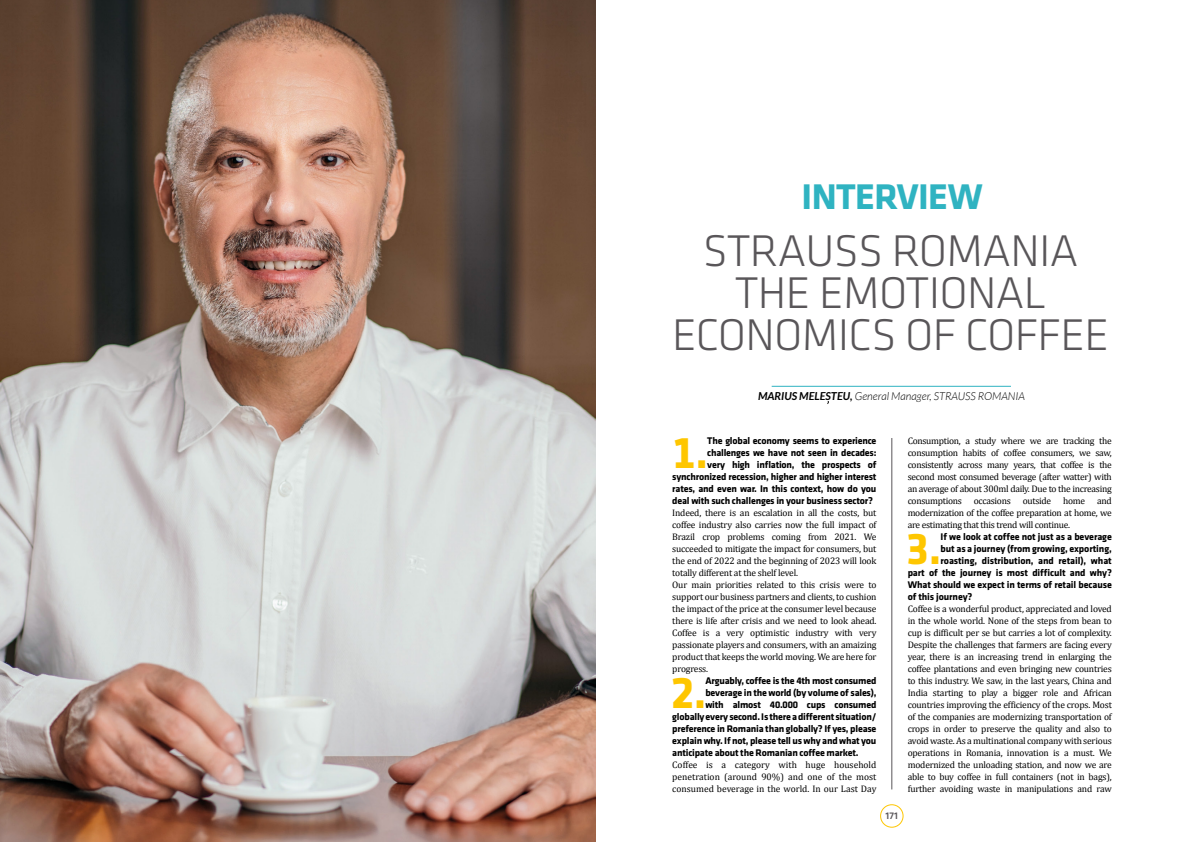
<style>
.page{position:relative;width:1191px;height:842px;background:#fff}
.page>*{position:absolute;margin:0;border:0;box-sizing:border-box;transform-origin:0 0}
.t1{font:300 46px/42px "Klavika";letter-spacing:-.015em;color:#595659;text-align:center}
.t2{font:700 46px "Klavika";color:#fec600}
.t3{font:700 37px "Klavika";letter-spacing:-.015em;color:#2fb3c1}
.t4{font:italic 300 11px "Lato";color:#000}
.t5{font:700 10px "Klavika";letter-spacing:-.02em;color:#000}
.t6{font:500 10px "Klavika";color:#595659}
.t7{font:9.5px/12px "Cambria";letter-spacing:-.02em;color:#000;text-align:justify}
.s1{font-weight:700}
</style>
<div class="page">
<div style="left:880px;top:804px;width:23px;height:23px;background:#fff;border:1px solid #fec600;border-radius:50%"></div>
<hr style="left:771px;top:386px;width:240px;height:1px;background:#2fb3c1">
<hr style="left:891px;top:438px;width:1px;height:351px;background:#595659">
<img style="left:0;top:0;width:595px;height:842px">
<h2 class="t3" style="left:801px;top:177px;width:183px">INTERVIEW</h2>
<h1 class="t1" style="left:672px;top:230px;width:438px">STRAUSS ROMANIA<br>THE EMOTIONAL<br>ECONOMICS OF COFFEE</h1>
<p class="t4" style="left:758px;top:390px;width:268px"><span class="s1">MARIUS MELESTEU,</span> General Manager, STRAUSS ROMANIA</p>
<h1 class="t2" style="left:672px;top:428px;width:37px">1.</h1>
<p class="t5" style="left:707px;top:435px;width:171px">The global economy seems to experience</p>
<p class="t5" style="left:707px;top:447px;width:171px">challenges we have not seen in decades:</p>
<p class="t5" style="left:707px;top:459px;width:171px">very high inflation, the prospects of</p>
<p class="t5" style="left:672px;top:471px;width:206px">synchronized recession, higher and higher interest</p>
<p class="t5" style="left:672px;top:483px;width:206px">rates, and even war. In this context, how do you</p>
<p class="t5" style="left:672px;top:495px;width:202px">deal with such challenges in your business sector?</p>
<p class="t7" style="left:672px;top:507px;width:206px;text-align:left">Indeed, there is an escalation in all the costs, but coffee industry also carries now the full impact of Brazil crop problems coming from 2021. We succeeded to mitigate the impact for consumers, but the end of 2022 and the beginning of 2023 will look totally different at the shelf level.<br>Our main priorities related to this crisis were to support our business partners and clients, to cushion the impact of the price at the consumer level because there is life after crisis and we need to look ahead.<br>Coffee is a very optimistic industry with very passionate players and consumers, with an amaizing product that keeps the world moving. We are here for progress.</p>
<h1 class="t2" style="left:670px;top:668px;width:37px">2.</h1>
<p class="t5" style="left:705px;top:675px;width:173px">Arguably, coffee is the 4th most consumed</p>
<p class="t5" style="left:705px;top:687px;width:172px">beverage in the world (by volume of sales),</p>
<p class="t5" style="left:705px;top:699px;width:172px">with almost 40.000 cups consumed</p>
<p class="t5" style="left:672px;top:711px;width:206px">globally every second. Is there a different situation/</p>
<p class="t5" style="left:672px;top:723px;width:206px">preference in Romania than globally? If yes, please</p>
<p class="t5" style="left:672px;top:735px;width:206px">explain why. If not, please tell us why and what you</p>
<p class="t5" style="left:672px;top:747px;width:188px">anticipate about the Romanian coffee market.</p>
<p class="t7" style="left:672px;top:759px;width:206px">Coffee is a category with huge household penetration (around 90%) and one of the most consumed beverage in the world. In our Last Day</p>
<p class="t6" style="left:885px;top:811px;width:14px">171</p>
<p class="t7" style="left:907px;top:435px;width:206px">Consumption, a study where we are tracking the consumption habits of coffee consumers, we saw, consistently across many years, that coffee is the second most consumed beverage (after watter) with an average of about 300ml daily. Due to the increasing consumptions</p>
<p class="t7" style="left:907px;top:495px;width:206px;text-indent:189px">and modernization of the coffee preparation at home, we are estimating that this trend will continue.</p>
<h1 class="t2" style="left:905px;top:524px;width:37px">3.</h1>
<p class="t5" style="left:940px;top:531px;width:173px">If we look at coffee not just as a beverage</p>
<p class="t7" style="left:974px;top:495px;width:38px">occasions</p>
<p class="t7" style="left:1022px;top:495px;width:30px">outside</p>
<p class="t7" style="left:1063px;top:495px;width:23px">home</p>
<p class="t5" style="left:940px;top:543px;width:173px">but as a journey (from growing, exporting,</p>
<p class="t5" style="left:940px;top:555px;width:173px">roasting, distribution, and retail), what</p>
<p class="t5" style="left:907px;top:567px;width:206px">part of the journey is most difficult and why?</p>
<p class="t5" style="left:907px;top:579px;width:206px">What should we expect in terms of retail because</p>
<p class="t5" style="left:907px;top:591px;width:66px">of this journey?</p>
<p class="t7" style="left:907px;top:603px;width:206px">Coffee is a wonderful product, appreciated and loved in the whole world. None of the steps from bean to cup is difficult per se but carries a lot of complexity.<br>Despite the challenges that farmers are facing every year, there is an increasing trend in enlarging the coffee plantations and even bringing new countries to this industry. We saw, in the last years, China and India starting to play a bigger role and African countries improving the efficiency of the crops. Most of the companies are modernizing transportation of crops in order to preserve the quality and also to avoid waste. As a multinational company with serious operations in Romania, innovation is a must. We modernized the unloading station, and now we are able to buy coffee in full containers (not in bags), further avoiding waste in manipulations and raw</p>
</div>
